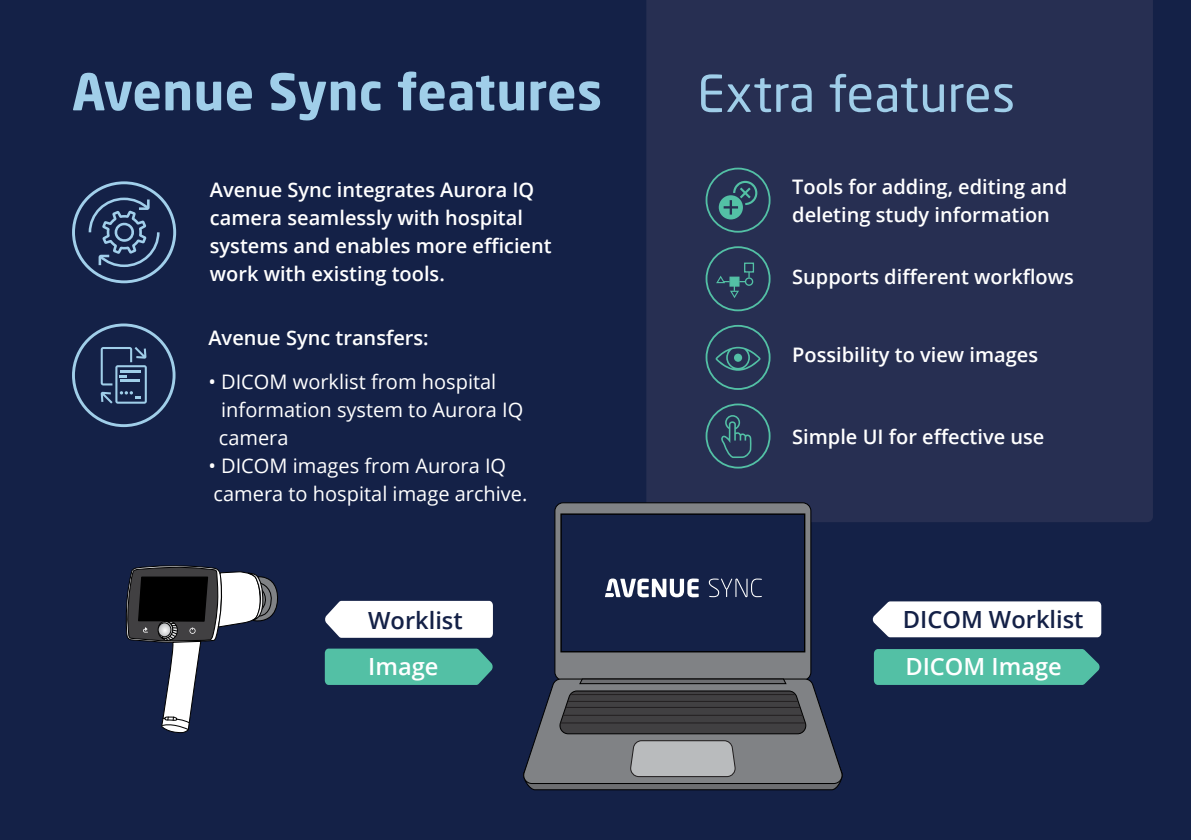
<style>
.page{position:relative;width:1191px;height:840px;background:#fff}
.page>*{position:absolute;margin:0;border:0;box-sizing:border-box;transform-origin:0 0}
.t1{font:700 50px "Neo Sans Std";letter-spacing:.01em;color:#a0cee9}
.t2{font:50px "Neo Sans Std";letter-spacing:.01em;color:#a0cee9}
.t3{font:600 23.6px "Open Sans";color:#142147}
.t4{font:600 23.6px "Open Sans";color:#fff}
.t5{font:600 20px/28px "Open Sans";color:#fff}
.t6{font:20px/28px "Open Sans";color:#fff}
</style>
<div class="page">
<div style="left:0;top:0;width:1191px;height:839px;background:#142147"></div>
<svg style="left:101px;top:347px;width:46px;height:56px"></svg>
<div style="left:72px;top:323px;width:103px;height:104px;border:3px solid #a0cee9;border-radius:50%"></div>
<div style="left:646px;top:0;width:507px;height:522px;background:#272f52"></div>
<svg style="left:718px;top:181px;width:39px;height:38px"></svg>
<div style="left:705px;top:167px;width:65px;height:65px;border:2px solid #53c0a5;border-radius:50%"></div>
<div style="left:705px;top:246px;width:65px;height:65px;border:2px solid #53c0a5;border-radius:50%"></div>
<div style="left:744px;top:262px;width:10px;height:10px;border:1px solid #53c0a5"></div>
<div style="left:745px;top:277px;width:8px;height:9px;border:1px solid #53c0a5;border-radius:50%"></div>
<svg style="left:715px;top:272px;width:34px;height:26px"></svg>
<svg style="left:715px;top:346px;width:45px;height:24px"></svg>
<div style="left:734px;top:353px;width:8px;height:8px;background:#53c0a5;border-radius:50%"></div>
<div style="left:705px;top:325px;width:65px;height:64px;border:2px solid #53c0a5;border-radius:50%"></div>
<svg style="left:721px;top:415px;width:30px;height:43px"></svg>
<div style="left:705px;top:403px;width:65px;height:65px;border:2px solid #53c0a5;border-radius:50%"></div>
<div style="left:874px;top:649px;width:226px;height:35px;background:#53c0a5"></div>
<div style="left:872px;top:601px;width:229px;height:36px;background:#fff"></div>
<svg style="left:126px;top:565px;width:152px;height:168px"></svg>
<div style="left:555px;top:502px;width:256px;height:178px;background:#808285;border-radius:8px"></div>
<div style="left:554px;top:502px;width:257px;height:178px;border:1px solid #000;border-radius:8px"></div>
<div style="left:561px;top:514px;width:243px;height:137px;background:#142147"></div>
<div style="left:560px;top:513px;width:245px;height:139px;border:1px solid #000"></div>
<svg style="left:523px;top:677px;width:320px;height:113px;background:#616369"></svg>
<hr style="left:571px;top:693px;width:223px;height:1px;background:#221f20">
<hr style="left:568px;top:700px;width:229px;height:1px;background:#221f20">
<hr style="left:566px;top:706px;width:234px;height:1px;background:#221f20">
<hr style="left:563px;top:714px;width:240px;height:1px;background:#221f20">
<hr style="left:560px;top:722px;width:245px;height:1px;background:#221f20">
<svg style="left:709px;top:578px;width:53px;height:19px"></svg>
<svg style="left:605px;top:578px;width:93px;height:19px"></svg>
<svg style="left:325px;top:648px;width:168px;height:36px;background:#4fb69f"></svg>
<svg style="left:325px;top:600px;width:168px;height:37px;background:#f0f0f3"></svg>
<svg style="left:72px;top:181px;width:104px;height:102px"></svg>
<h1 class="t1" style="left:72px;top:60px;width:532px">Avenue Sync features</h1>
<h1 class="t2" style="left:697px;top:63px;width:319px">Extra features</h1>
<p class="t5" style="left:210px;top:175px;width:343px">Avenue Sync integrates Aurora IQ camera seamlessly with hospital systems and enables more efficient work with existing tools.</p>
<p class="t5" style="left:208px;top:322px;width:222px">Avenue Sync transfers:</p>
<p class="t6" style="left:219px;top:366px;width:306px;text-indent:-10px">• DICOM worklist from hospital information system to Aurora IQ camera</p>
<p class="t6" style="left:208px;top:450px;width:321px">• DICOM images from Aurora IQ camera to hospital image archive.</p>
<p class="t3" style="left:368px;top:603px;width:96px">Worklist</p>
<p class="t4" style="left:368px;top:649px;width:72px">Image</p>
<p class="t5" style="left:792px;top:172px;width:276px">Tools for adding, editing and deleting study information</p>
<p class="t5" style="left:792px;top:262px;width:283px">Supports different workflows</p>
<p class="t5" style="left:792px;top:340px;width:247px">Possibility to view images</p>
<p class="t5" style="left:792px;top:422px;width:254px">Simple UI for effective use</p>
<p class="t3" style="left:903px;top:602px;width:182px">DICOM Worklist</p>
<p class="t4" style="left:905px;top:650px;width:158px">DICOM Image</p>
</div>
